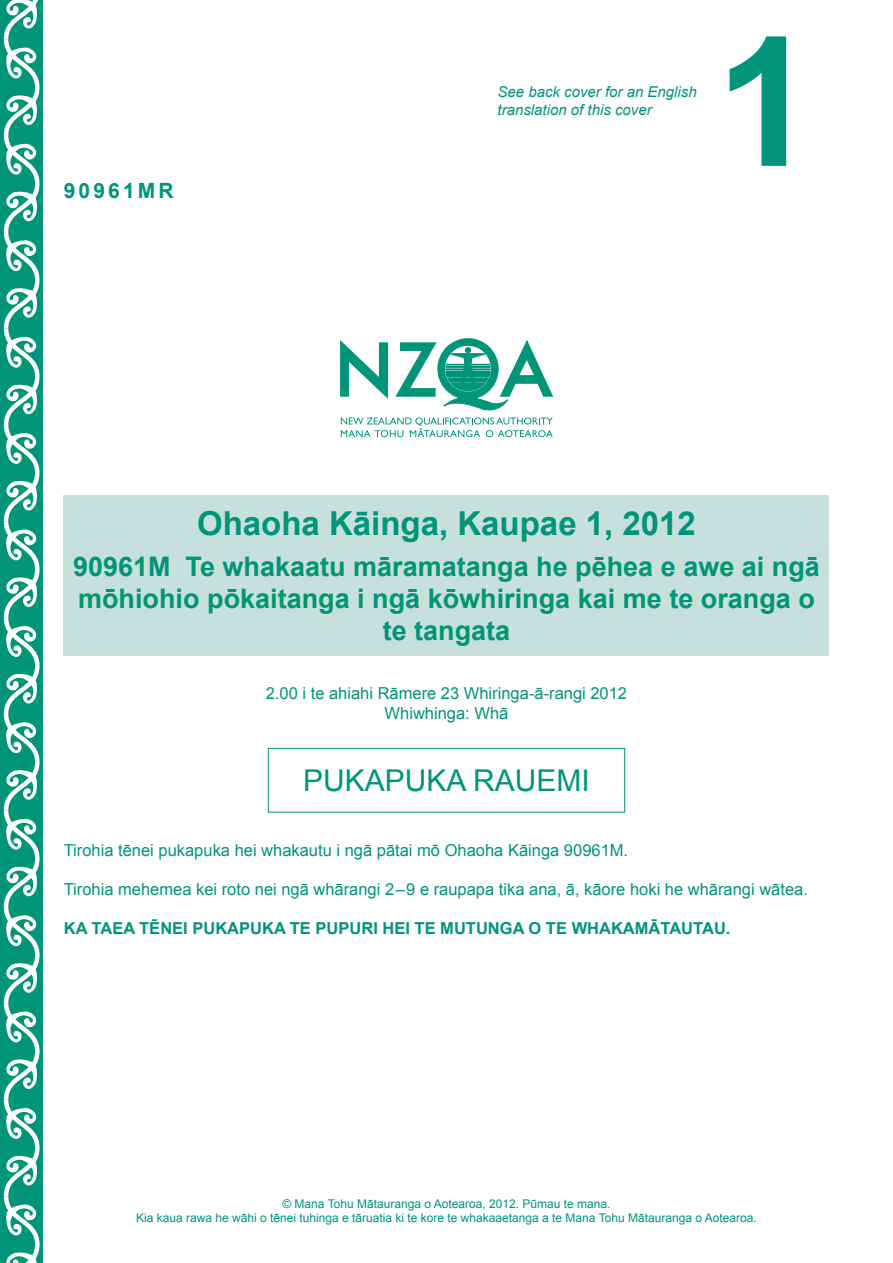
<style>
.page{position:relative;width:893px;height:1263px;background:#fff}
.page>*{position:absolute;margin:0;border:0;box-sizing:border-box;transform-origin:0 0}
.Level_ID__top_right{font:700 180px "Arial";color:#009578}
.t1{font:700 33px "Arial";color:#009578}
.t2{font:30px "Arial";color:#009578}
.t3{font:700 27px/32.4px "Arial";color:#009578;text-align:center}
.Standard_number{font:700 21px "Arial";letter-spacing:.15em;color:#009578}
.Instructions{font:16.5px "Arial";color:#009578}
.Instructions__bold{font:700 16.5px "Arial";color:#009578}
.Exam_date___Credits{font:16.5px/19.8px "Arial";color:#009578;text-align:center}
.Body_Text{font:italic 15px/18px "Arial";color:#009578}
.Copyright_notice{font:12px "Arial";color:#009578}
</style>
<div class="page">
<svg style="left:340px;top:338px;width:213px;height:99px"></svg>
<div style="left:64px;top:495px;width:765px;height:161px;background:#c6e1db"></div>
<div style="left:268px;top:748px;width:357px;height:64px;border:1px solid #009578"></div>
<div style="left:0;top:0;width:42px;height:1263px;background:#009578"></div>
<svg style="left:3px;top:0;width:37px;height:1263px"></svg>
<p class="Standard_number" style="left:64px;top:177px;width:111px">90961MR</p>
<p class="Body_Text" style="left:497px;top:83px;width:201px">See back cover for an English translation of this cover</p>
<p class="Level_ID__top_right" style="left:715px;top:-17px;width:102px">1</p>
<p class="t1" style="left:197px;top:501px;width:500px">Ohaoha Kāinga, Kaupae 1, 2012</p>
<p class="t3" style="left:73px;top:551px;width:748px">90961M Te whakaatu māramatanga he pēhea e awe ai ngā mōhiohio pōkaitanga i ngā kōwhiringa kai me te oranga o te tangata</p>
<p class="Exam_date___Credits" style="left:266px;top:683px;width:363px">2.00 i te ahiahi Rāmere 23 Whiringa-ā-rangi 2012<br>Whiwhinga: Whā</p>
<p class="t2" style="left:303px;top:761px;width:288px">PUKAPUKA RAUEMI</p>
<p class="Instructions" style="left:64px;top:839px;width:566px">Tirohia tēnei pukapuka hei whakautu i ngā pātai mō Ohaoha Kāinga 90961M.</p>
<p class="Instructions" style="left:64px;top:878px;width:746px">Tirohia mehemea kei roto nei ngā whārangi 2–9 e raupapa tika ana, ā, kāore hoki he whārangi wātea.</p>
<p class="Instructions__bold" style="left:64px;top:917px;width:668px">KA TAEA TĒNEI PUKAPUKA TE PUPURI HEI TE MUTUNGA O TE WHAKAMĀTAUTAU.</p>
<p class="Copyright_notice" style="left:282px;top:1196px;width:330px">© Mana Tohu Mātauranga o Aotearoa, 2012. Pūmau te mana.</p>
<p class="Copyright_notice" style="left:136px;top:1210px;width:622px">Kia kaua rawa he wāhi o tēnei tuhinga e tāruatia ki te kore te whakaaetanga a te Mana Tohu Mātauranga o Aotearoa.</p>
</div>
